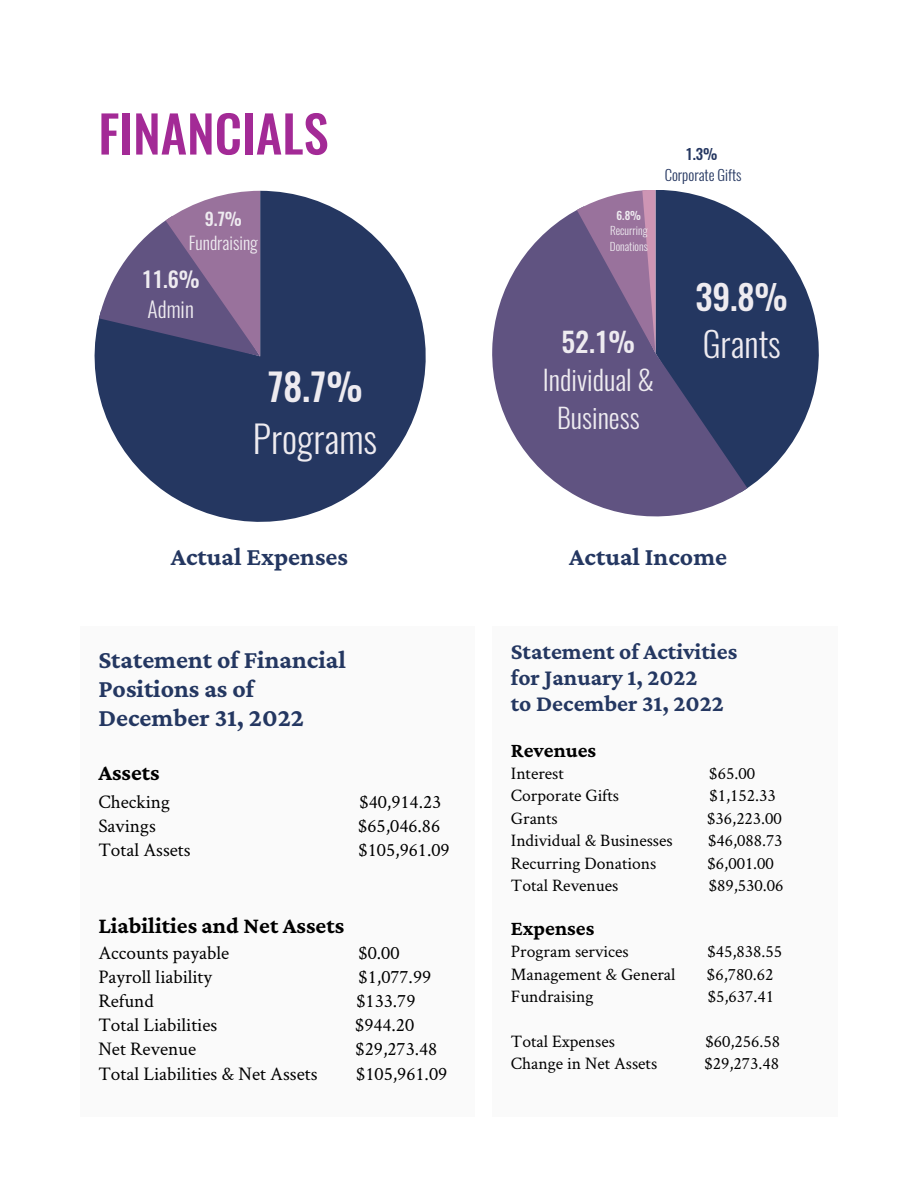
<style>
.page{position:relative;width:918px;height:1188px;background:#fff}
.page>*{position:absolute;margin:0;border:0;box-sizing:border-box;transform-origin:0 0}
.t1{font:500 50.85px "Oswald";color:#a32a96}
.t2{font:300 37.5px "Oswald";color:#eeebf0}
.t3{font:500 37.5px "Oswald";color:#eeebf0}
.t4{font:300 34.5px "Oswald";color:#eeebf0}
.t5{font:500 34.5px "Oswald";color:#eeebf0}
.t6{font:300 27.45px/37.8px "Oswald";color:#eeebf0;text-align:center}
.t7{font:500 27.45px "Oswald";color:#eeebf0}
.t8{font:700 25.65px "Crimson Pro";color:#243761}
.t9{font:700 23.4px "Crimson Pro";color:#243761}
.t10{font:700 23.25px "Crimson Pro";color:#000}
.t11{font:700 23.1px "Crimson Pro";color:#000}
.t12{font:500 21.6px "Oswald";color:#eeebf0}
.t13{font:300 21.6px "Oswald";color:#eeebf0}
.t14{font:700 21.15px "Crimson Pro";color:#000}
.t15{font:19.2px "Crimson Text";color:#000}
.t16{font:17.55px "Crimson Text";color:#000}
.t17{font:300 17.55px "Oswald";color:#eeebf0}
.t18{font:500 17.55px "Oswald";color:#eeebf0}
.t19{font:300 14.7px "Oswald";color:#253761}
.t20{font:500 14.7px "Oswald";color:#253761}
.t21{font:300 11.25px/15.5px "Oswald";color:#eeebf0}
.t22{font:500 11.25px "Oswald";color:#eeebf0}
</style>
<div class="page">
<div style="left:81px;top:626px;width:394px;height:490px;background:#fafafa"></div>
<div style="left:492px;top:626px;width:345px;height:490px;background:#fafafa"></div>
<svg style="left:655px;top:190px;width:164px;height:299px;fill:#243761"></svg>
<svg style="left:492px;top:206px;width:255px;height:310px;fill:#605381"></svg>
<svg style="left:577px;top:190px;width:78px;height:163px;background:#866c95"></svg>
<svg style="left:95px;top:191px;width:331px;height:331px;fill:#253761"></svg>
<svg style="left:99px;top:191px;width:161px;height:165px"></svg>
<p class="t1" style="left:98px;top:99px;width:232px">FINANCIALS</p>
<p class="t18" style="left:205px;top:207px;width:39px">9.7%</p>
<p class="t17" style="left:189px;top:231px;width:71px">Fundraising</p>
<p class="t12" style="left:142px;top:264px;width:59px">11.6%</p>
<p class="t13" style="left:148px;top:294px;width:48px">Admin</p>
<p class="t3" style="left:267px;top:362px;width:97px">78.7%</p>
<p class="t2" style="left:253px;top:413px;width:126px">Programs</p>
<p class="t22" style="left:617px;top:208px;width:26px">6.8%</p>
<p class="t21" style="left:610px;top:223px;width:39px">Recurring<br>Donations</p>
<p class="t7" style="left:562px;top:324px;width:75px">52.1%</p>
<p class="t6" style="left:543px;top:361px;width:113px">Individual &amp;<br>Business</p>
<p class="t20" style="left:685px;top:144px;width:34px">1.3%</p>
<p class="t19" style="left:665px;top:165px;width:78px">Corporate Gifts</p>
<p class="t5" style="left:696px;top:273px;width:94px">39.8%</p>
<p class="t4" style="left:703px;top:321px;width:80px">Grants</p>
<p class="t8" style="left:171px;top:542px;width:179px">Actual Expenses</p>
<p class="t8" style="left:569px;top:542px;width:159px">Actual Income</p>
<p class="t8" style="left:98px;top:645px;width:249px">Statement of Financial</p>
<p class="t8" style="left:98px;top:674px;width:157px">Positions as of</p>
<p class="t8" style="left:98px;top:703px;width:207px">December 31, 2022</p>
<p class="t11" style="left:98px;top:759px;width:63px">Assets</p>
<p class="t15" style="left:98px;top:789px;width:73px">Checking</p>
<p class="t15" style="left:360px;top:789px;width:83px">$40,914.23</p>
<p class="t15" style="left:98px;top:813px;width:59px">Savings</p>
<p class="t15" style="left:358px;top:813px;width:83px">$65,046.86</p>
<p class="t15" style="left:98px;top:837px;width:94px">Total Assets</p>
<p class="t15" style="left:359px;top:837px;width:92px">$105,961.09</p>
<p class="t10" style="left:98px;top:912px;width:247px">Liabilities and Net Assets</p>
<p class="t15" style="left:98px;top:940px;width:132px">Accounts payable</p>
<p class="t15" style="left:359px;top:940px;width:42px">$0.00</p>
<p class="t15" style="left:98px;top:964px;width:115px">Payroll liability</p>
<p class="t15" style="left:359px;top:964px;width:74px">$1,077.99</p>
<p class="t15" style="left:98px;top:988px;width:57px">Refund</p>
<p class="t15" style="left:356px;top:988px;width:61px">$133.79</p>
<p class="t15" style="left:98px;top:1012px;width:120px">Total Liabilities</p>
<p class="t15" style="left:355px;top:1012px;width:61px">$944.20</p>
<p class="t15" style="left:98px;top:1036px;width:99px">Net Revenue</p>
<p class="t15" style="left:356px;top:1036px;width:83px">$29,273.48</p>
<p class="t15" style="left:98px;top:1060px;width:221px">Total Liabilities &amp; Net Assets</p>
<p class="t15" style="left:356px;top:1060px;width:92px">$105,961.09</p>
<p class="t9" style="left:511px;top:638px;width:228px">Statement of Activities</p>
<p class="t9" style="left:511px;top:664px;width:188px">for January 1, 2022</p>
<p class="t9" style="left:511px;top:690px;width:214px">to December 31, 2022</p>
<p class="t14" style="left:511px;top:738px;width:87px">Revenues</p>
<p class="t16" style="left:511px;top:761px;width:54px">Interest</p>
<p class="t16" style="left:709px;top:761px;width:47px">$65.00</p>
<p class="t16" style="left:511px;top:784px;width:110px">Corporate Gifts</p>
<p class="t16" style="left:709px;top:784px;width:68px">$1,152.33</p>
<p class="t16" style="left:511px;top:806px;width:48px">Grants</p>
<p class="t16" style="left:707px;top:806px;width:76px">$36,223.00</p>
<p class="t16" style="left:511px;top:829px;width:163px">Individual &amp; Businesses</p>
<p class="t16" style="left:708px;top:829px;width:76px">$46,088.73</p>
<p class="t16" style="left:511px;top:851px;width:147px">Recurring Donations</p>
<p class="t16" style="left:708px;top:851px;width:68px">$6,001.00</p>
<p class="t16" style="left:511px;top:873px;width:109px">Total Revenues</p>
<p class="t16" style="left:709px;top:873px;width:76px">$89,530.06</p>
<p class="t14" style="left:511px;top:916px;width:85px">Expenses</p>
<p class="t16" style="left:511px;top:940px;width:119px">Program services</p>
<p class="t16" style="left:707px;top:940px;width:76px">$45,838.55</p>
<p class="t16" style="left:511px;top:962px;width:166px">Management &amp; General</p>
<p class="t16" style="left:707px;top:962px;width:68px">$6,780.62</p>
<p class="t16" style="left:511px;top:984px;width:84px">Fundraising</p>
<p class="t16" style="left:708px;top:984px;width:68px">$5,637.41</p>
<p class="t16" style="left:511px;top:1029px;width:106px">Total Expenses</p>
<p class="t16" style="left:705px;top:1029px;width:76px">$60,256.58</p>
<p class="t16" style="left:511px;top:1052px;width:148px">Change in Net Assets</p>
<p class="t16" style="left:704px;top:1052px;width:76px">$29,273.48</p>
</div>
